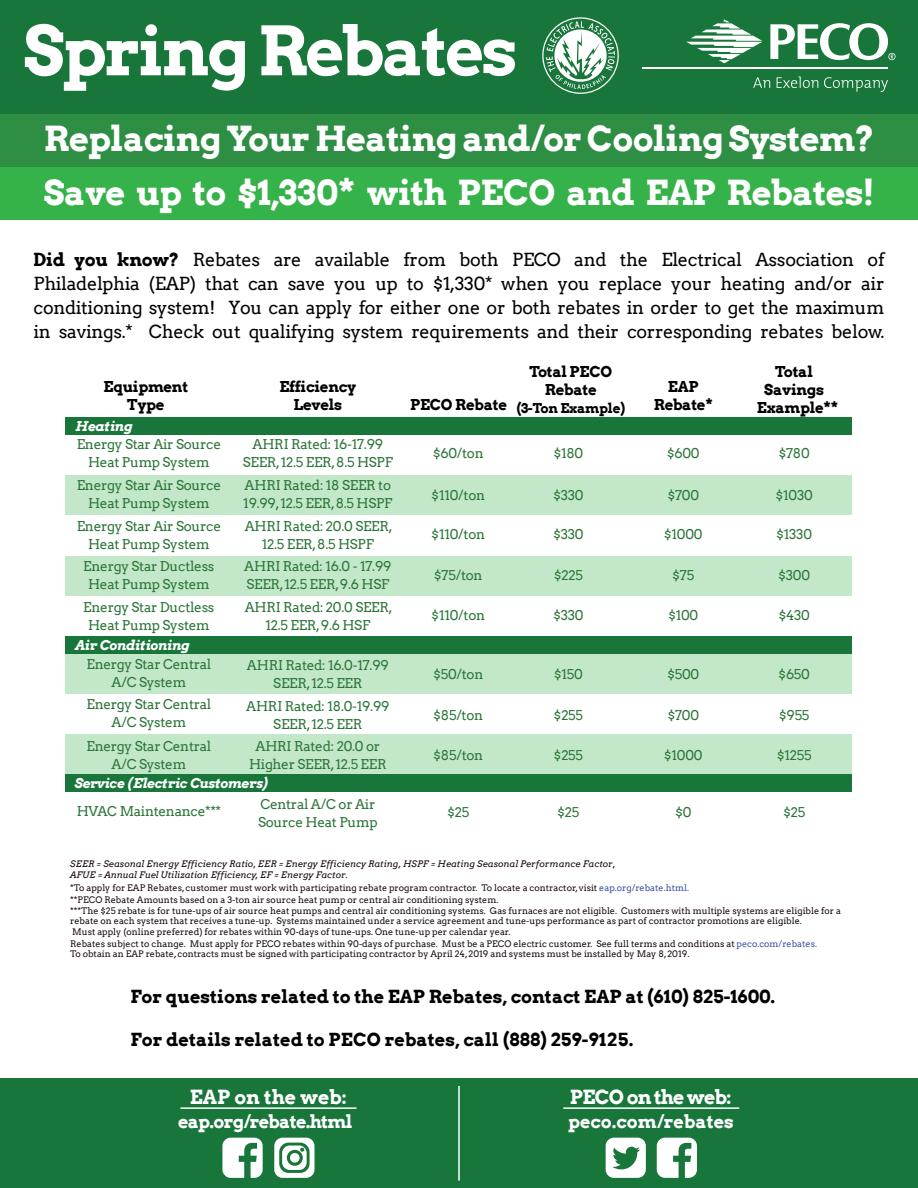
<style>
.page{position:relative;width:918px;height:1188px;background:#fff}
.page>*{position:absolute;margin:0;border:0;box-sizing:border-box;transform-origin:0 0}
.t1{font:700 67.5px "Arvo";letter-spacing:-.04em;color:#fff}
.t2{font:700 34.5px/54px "Arvo";letter-spacing:-.02em;color:#fff}
.t3{font:700 19.5px "Arvo";letter-spacing:-.04em;color:#fff}
.t4{font:700 19.5px "Arvo";color:#fff}
.t5{font:18px/24px "Arvo";letter-spacing:-.02em;color:#000101;text-align:justify}
.t6{font:700 18px "Arvo";color:#000101}
.t7{font:700 18px "Arvo";letter-spacing:-.04em;color:#fff}
.t8{font:700 18px "Arvo";color:#fff}
.t9{font:700 15px/18px "Arvo";letter-spacing:-.02em;color:#000101;text-align:center}
.t10{font:13.5px/18px "Arvo";letter-spacing:-.02em;color:#2c7539;text-align:center}
.t11{font:italic 700 13.5px "Arvo";letter-spacing:-.02em;color:#fff}
.t12{font:700 13.5px "Arvo";letter-spacing:-.02em;color:#000101}
.t13{font:9px/10.5px "Arvo";color:#1c0c0d}
.t14{font:italic 9px/10.5px "Arvo";color:#1c0c0d}
.s1{font-weight:700}
.s2{color:#3d53a4}
.s3{color:#3c54a5}
</style>
<div class="page">
<div style="left:66px;top:654px;width:786px;height:39px;background:#c3e8c9"></div>
<div style="left:66px;top:734px;width:786px;height:40px;background:#c3e8c9"></div>
<div style="left:66px;top:475px;width:786px;height:40px;background:#c3e8c9"></div>
<div style="left:66px;top:557px;width:786px;height:39px;background:#c3e8c9"></div>
<div style="left:0;top:0;width:918px;height:114px;background:#18763b"></div>
<div style="left:0;top:1078px;width:918px;height:110px;background:#18763b"></div>
<div style="left:0;top:114px;width:918px;height:106px;background:#36b24a"></div>
<svg style="left:542px;top:17px;width:77px;height:77px"></svg>
<svg style="left:686px;top:19px;width:76px;height:44px"></svg>
<hr style="left:642px;top:68px;width:246px;height:1px;background:#fff">
<svg style="left:753px;top:77px;width:17px;height:11px"></svg>
<svg style="left:777px;top:76px;width:41px;height:12px"></svg>
<svg style="left:824px;top:77px;width:64px;height:15px"></svg>
<svg style="left:770px;top:23px;width:126px;height:37px"></svg>
<div style="left:66px;top:417px;width:786px;height:18px;background:#18763b"></div>
<div style="left:66px;top:636px;width:786px;height:18px;background:#18763b"></div>
<div style="left:66px;top:774px;width:786px;height:18px;background:#18763b"></div>
<svg style="left:274px;top:1138px;width:41px;height:40px"></svg>
<svg style="left:222px;top:1138px;width:41px;height:40px"></svg>
<hr style="left:180px;top:1107px;width:176px;height:2px;background:#fff">
<svg style="left:657px;top:1138px;width:40px;height:40px"></svg>
<svg style="left:606px;top:1138px;width:40px;height:40px"></svg>
<hr style="left:563px;top:1107px;width:176px;height:2px;background:#fff">
<div style="left:0;top:114px;width:918px;height:53px;background:#2e8e44"></div>
<hr style="left:458px;top:1086px;width:2px;height:95px;background:#fff">
<h1 class="t1" style="left:24px;top:9px;width:496px">Spring Rebates</h1>
<h2 class="t2" style="left:44px;top:111px;width:832px">Replacing Your Heating and/or Cooling System?<br>Save up to $1,330* with PECO and EAP Rebates!</h2>
<p class="t5" style="left:34px;top:248px;width:853px"><span class="s1">Did you know?</span> Rebates are available from both PECO and the Electrical Association of Philadelphia (EAP) that can save you up to $1,330* when you replace your heating and/or air conditioning system! You can apply for either one or both rebates in order to get the maximum in savings.* Check out qualifying system requirements and their corresponding rebates below.</p>
<h3 class="t9" style="left:104px;top:377px;width:86px">Equipment<br>Type</h3>
<h3 class="t9" style="left:280px;top:377px;width:78px">Efficiency<br>Levels</h3>
<h3 class="t11" style="left:75px;top:418px;width:59px">Heating</h3>
<h3 class="t9" style="left:410px;top:395px;width:98px">PECO Rebate</h3>
<h3 class="t9" style="left:529px;top:362px;width:85px">Total PECO<br>Rebate</h3>
<h3 class="t12" style="left:517px;top:400px;width:110px">(3-Ton Example)</h3>
<h3 class="t9" style="left:654px;top:377px;width:60px">EAP<br>Rebate*</h3>
<h3 class="t9" style="left:757px;top:362px;width:83px">Total<br>Savings<br>Example**</h3>
<h3 class="t10" style="left:77px;top:435px;width:146px">Energy Star Air Source<br>Heat Pump System</h3>
<h3 class="t10" style="left:243px;top:435px;width:152px">AHRI Rated: 16-17.99<br>SEER, 12.5 EER, 8.5 HSPF</h3>
<h3 class="t10" style="left:433px;top:445px;width:53px">$60/ton</h3>
<h3 class="t10" style="left:553px;top:445px;width:31px">$180</h3>
<h3 class="t10" style="left:667px;top:445px;width:34px">$600</h3>
<h3 class="t10" style="left:778px;top:445px;width:33px">$780</h3>
<h3 class="t10" style="left:431px;top:487px;width:55px">$110/ton</h3>
<h3 class="t10" style="left:553px;top:487px;width:32px">$330</h3>
<h3 class="t10" style="left:667px;top:487px;width:33px">$700</h3>
<h3 class="t10" style="left:775px;top:487px;width:39px">$1030</h3>
<h3 class="t10" style="left:431px;top:526px;width:55px">$110/ton</h3>
<h3 class="t10" style="left:243px;top:476px;width:151px;text-align:left">AHRI Rated: 18 SEER to<br>19.99, 12.5 EER, 8.5 HSPF</h3>
<h3 class="t10" style="left:245px;top:517px;width:149px">AHRI Rated: 20.0 SEER,<br>12.5 EER, 8.5 HSPF</h3>
<h3 class="t10" style="left:77px;top:476px;width:146px">Energy Star Air Source<br>Heat Pump System</h3>
<h3 class="t10" style="left:77px;top:517px;width:146px">Energy Star Air Source<br>Heat Pump System</h3>
<h3 class="t10" style="left:553px;top:526px;width:32px">$330</h3>
<h3 class="t10" style="left:664px;top:526px;width:40px">$1000</h3>
<h3 class="t10" style="left:776px;top:526px;width:37px">$1330</h3>
<h3 class="t10" style="left:83px;top:558px;width:133px">Energy Star Ductless<br>Heat Pump System</h3>
<h3 class="t10" style="left:244px;top:557px;width:149px;text-align:left">AHRI Rated: 16.0 - 17.99<br>SEER, 12.5 EER, 9.6 HSF</h3>
<h3 class="t10" style="left:83px;top:598px;width:133px">Energy Star Ductless<br>Heat Pump System</h3>
<h3 class="t10" style="left:245px;top:598px;width:149px">AHRI Rated: 20.0 SEER,<br>12.5 EER, 9.6 HSF</h3>
<h3 class="t11" style="left:75px;top:637px;width:116px">Air Conditioning</h3>
<h3 class="t10" style="left:87px;top:655px;width:126px">Energy Star Central<br>A/C System</h3>
<h3 class="t10" style="left:247px;top:656px;width:143px">AHRI Rated: 16.0-17.99<br>SEER, 12.5 EER</h3>
<h3 class="t10" style="left:87px;top:696px;width:126px">Energy Star Central<br>A/C System</h3>
<h3 class="t10" style="left:246px;top:697px;width:145px">AHRI Rated: 18.0-19.99<br>SEER, 12.5 EER</h3>
<h3 class="t10" style="left:87px;top:737px;width:126px">Energy Star Central<br>A/C System</h3>
<h3 class="t10" style="left:77px;top:802px;width:146px">HVAC Maintenance***</h3>
<h3 class="t10" style="left:249px;top:737px;width:139px">AHRI Rated: 20.0 or<br>Higher SEER, 12.5 EER</h3>
<h3 class="t10" style="left:258px;top:795px;width:121px;text-align:left">Central A/C or Air<br>Source Heat Pump</h3>
<h3 class="t11" style="left:74px;top:775px;width:195px">Service (Electric Customers)</h3>
<h3 class="t10" style="left:434px;top:566px;width:50px">$75/ton</h3>
<h3 class="t10" style="left:431px;top:607px;width:55px">$110/ton</h3>
<h3 class="t10" style="left:433px;top:665px;width:52px">$50/ton</h3>
<h3 class="t10" style="left:433px;top:706px;width:51px">$85/ton</h3>
<h3 class="t10" style="left:433px;top:746px;width:51px">$85/ton</h3>
<h3 class="t10" style="left:447px;top:804px;width:24px">$25</h3>
<h3 class="t10" style="left:554px;top:566px;width:31px">$225</h3>
<h3 class="t10" style="left:553px;top:607px;width:32px">$330</h3>
<h3 class="t10" style="left:554px;top:665px;width:31px">$150</h3>
<h3 class="t10" style="left:554px;top:706px;width:31px">$255</h3>
<h3 class="t10" style="left:554px;top:746px;width:31px">$255</h3>
<h3 class="t10" style="left:557px;top:804px;width:24px">$25</h3>
<h3 class="t10" style="left:672px;top:566px;width:24px">$75</h3>
<h3 class="t10" style="left:778px;top:566px;width:34px">$300</h3>
<h3 class="t10" style="left:668px;top:607px;width:32px">$100</h3>
<h3 class="t10" style="left:778px;top:607px;width:33px">$430</h3>
<h3 class="t10" style="left:667px;top:665px;width:34px">$500</h3>
<h3 class="t10" style="left:778px;top:665px;width:33px">$650</h3>
<h3 class="t10" style="left:667px;top:706px;width:33px">$700</h3>
<h3 class="t10" style="left:779px;top:706px;width:32px">$955</h3>
<h3 class="t10" style="left:664px;top:746px;width:40px">$1000</h3>
<h3 class="t10" style="left:777px;top:746px;width:36px">$1255</h3>
<h3 class="t10" style="left:675px;top:804px;width:18px">$0</h3>
<h3 class="t10" style="left:783px;top:804px;width:24px">$25</h3>
<p class="t14" style="left:70px;top:858px;width:547px">SEER = Seasonal Energy Efficiency Ratio, EER = Energy Efficiency Rating, HSPF = Heating Seasonal Performance Factor,<br>AFUE = Annual Fuel Utilization Efficiency, EF = Energy Factor.</p>
<p class="t13" style="left:70px;top:882px;width:620px;line-height:12px">*To apply for EAP Rebates, customer must work with participating rebate program contractor. To locate a contractor, visit <span class="s2">eap.org/rebate.html. </span>**PECO Rebate Amounts based on a 3-ton air source heat pump or central air conditioning system.</p>
<p class="t13" style="left:70px;top:905px;width:772px">***The $25 rebate is for tune-ups of air source heat pumps and central air conditioning systems. Gas furnaces are not eligible. Customers with multiple systems are eligible for a rebate on each system that receives a tune-up. Systems maintained under a service agreement and tune-ups performance as part of contractor promotions are eligible.<br>Must apply (online preferred) for rebates within 90-days of tune-ups. One tune-up per calendar year.</p>
<p class="t13" style="left:70px;top:938px;width:748px">Rebates subject to change. Must apply for PECO rebates within 90-days of purchase. Must be a PECO electric customer. See full terms and conditions at <span class="s3">peco.com/rebates.<br></span>To obtain an EAP rebate, contracts must be signed with participating contractor by April 24, 2019 and systems must be installed by May 8, 2019.</p>
<h3 class="t6" style="left:130px;top:985px;width:646px">For questions related to the EAP Rebates, contact EAP at (610) 825-1600.</h3>
<h3 class="t6" style="left:130px;top:1028px;width:505px">For details related to PECO rebates, call (888) 259-9125.</h3>
<h3 class="t4" style="left:190px;top:1084px;width:159px">EAP on the web:</h3>
<h3 class="t7" style="left:178px;top:1110px;width:176px">eap.org/rebate.html</h3>
<h3 class="t3" style="left:570px;top:1084px;width:163px">PECO on the web:</h3>
<h3 class="t8" style="left:568px;top:1110px;width:167px">peco.com/rebates</h3>
</div>
